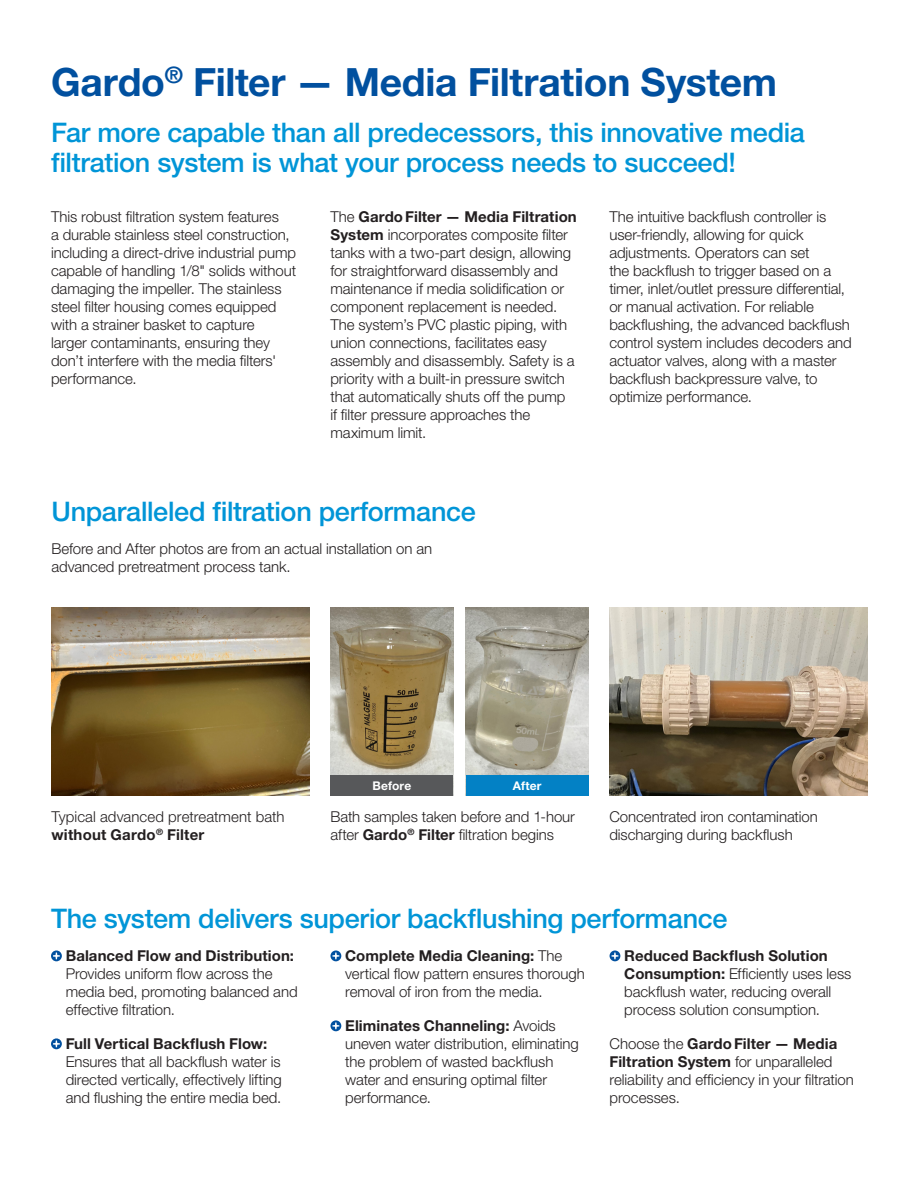
<style>
.page{position:relative;width:918px;height:1188px;background:#fff}
.page>*{position:absolute;margin:0;border:0;box-sizing:border-box;transform-origin:0 0}
.Heading_1{font:700 39px "Helvetica Neue LT Std";letter-spacing:-.01em;color:#01509f}
.Heading_2{font:500 27px/30px "Helvetica Neue LT Std";letter-spacing:-.015em;color:#0195d7}
.Body_Text{font:300 15px/18px "Helvetica Neue LT Std";letter-spacing:-.005em;color:#231f20}
.Body_Text-2{font:700 12px "Helvetica Neue LT Std";letter-spacing:.01em;color:#fff}
.s1{font-weight:700}
</style>
<div class="page">
<img style="left:52px;top:607px;width:258px;height:189px">
<img style="left:330px;top:607px;width:123px;height:168px">
<img style="left:466px;top:607px;width:123px;height:168px">
<img style="left:609px;top:607px;width:258px;height:189px">
<div style="left:330px;top:775px;width:123px;height:21px;background:#57585a"></div>
<div style="left:466px;top:775px;width:123px;height:21px;background:#0381c5"></div>
<svg style="left:51px;top:950px;width:11px;height:11px"></svg>
<svg style="left:53px;top:953px;width:7px;height:6px"></svg>
<svg style="left:51px;top:1038px;width:11px;height:11px"></svg>
<svg style="left:53px;top:1040px;width:7px;height:7px"></svg>
<svg style="left:330px;top:950px;width:11px;height:11px"></svg>
<svg style="left:332px;top:953px;width:7px;height:6px"></svg>
<svg style="left:330px;top:1020px;width:11px;height:11px"></svg>
<svg style="left:332px;top:1022px;width:7px;height:7px"></svg>
<svg style="left:610px;top:950px;width:10px;height:11px"></svg>
<svg style="left:612px;top:953px;width:6px;height:6px"></svg>
<p class="Heading_1" style="left:51px;top:58px;width:728px">Gardo<sup>®</sup> Filter — Media Filtration System</p>
<p class="Heading_2" style="left:51px;top:117px;width:755px">Far more capable than all predecessors, this innovative media filtration system is what your process needs to succeed!</p>
<p class="Body_Text" style="left:51px;top:207px;width:247px">This robust filtration system features<br>a durable stainless steel construction, including a direct-drive industrial pump capable of handling 1/8" solids without damaging the impeller. The stainless steel filter housing comes equipped with a strainer basket to capture<br>larger contaminants, ensuring they don’t interfere with the media filters' performance.</p>
<p class="Body_Text" style="left:330px;top:207px;width:248px">The <span class="s1">GardoFilter — Media Filtration System</span> incorporates composite filter tanks with a two-part design, allowing for straightforward disassembly and maintenance if media solidification or component replacement is needed.<br>The system’s PVC plastic piping, with union connections, facilitates easy assembly and disassembly. Safety is a priority with a built-in pressure switch that automatically shuts off the pump<br>if filter pressure approaches the maximum limit.</p>
<p class="Body_Text" style="left:609px;top:207px;width:244px">The intuitive backflush controller is user-friendly, allowing for quick adjustments. Operators can set<br>the backflush to trigger based on a timer, inlet/outlet pressure differential, or manual activation. For reliable backflushing, the advanced backflush control system includes decoders and actuator valves, along with a master backflush backpressure valve, to optimize performance.</p>
<p class="Heading_2" style="left:52px;top:497px;width:426px">Unparalleled filtration performance</p>
<p class="Body_Text" style="left:52px;top:539px;width:382px">Before and After photos are from an actual installation on an advanced pretreatment process tank.</p>
<p class="Body_Text-2" style="left:372px;top:778px;width:40px">Before</p>
<p class="Body_Text-2" style="left:513px;top:778px;width:30px">After</p>
<p class="Body_Text" style="left:52px;top:808px;width:235px">Typical advanced pretreatment bath <span class="s1">without Gardo</span><sup>®</sup> <span class="s1">Filter</span></p>
<p class="Body_Text" style="left:330px;top:808px;width:246px">Bath samples taken before and 1-hour after <span class="s1">Gardo</span><sup>®</sup> <span class="s1">Filter</span> filtration begins</p>
<p class="Body_Text" style="left:609px;top:808px;width:210px">Concentrated iron contamination discharging during backflush</p>
<p class="Heading_2" style="left:51px;top:903px;width:678px">The system delivers superior backflushing performance</p>
<p class="Body_Text" style="left:66px;top:947px;width:233px"><span class="s1">Balanced Flow and Distribution:<br></span>Provides uniform flow across the media bed, promoting balanced and effective filtration.</p>
<p class="Body_Text" style="left:66px;top:1035px;width:218px"><span class="s1">Full Vertical Backflush Flow:<br></span>Ensures that all backflush water is directed vertically, effectively lifting and flushing the entire media bed.</p>
<p class="Body_Text" style="left:345px;top:947px;width:241px"><span class="s1">Complete Media Cleaning:</span> The vertical flow pattern ensures thorough removal of iron from the media.</p>
<p class="Body_Text" style="left:345px;top:1017px;width:235px"><span class="s1">Eliminates Channeling:</span> Avoids uneven water distribution, eliminating the problem of wasted backflush water and ensuring optimal filter performance.</p>
<p class="Body_Text" style="left:624px;top:947px;width:229px"><span class="s1">Reduced Backflush Solution Consumption:</span> Efficiently uses less backflush water, reducing overall process solution consumption.</p>
<p class="Body_Text" style="left:610px;top:1035px;width:246px">Choose the <span class="s1">GardoFilter — Media<br>Filtration System</span> for unparalleled reliability and efficiency in your filtration processes.</p>
</div>
